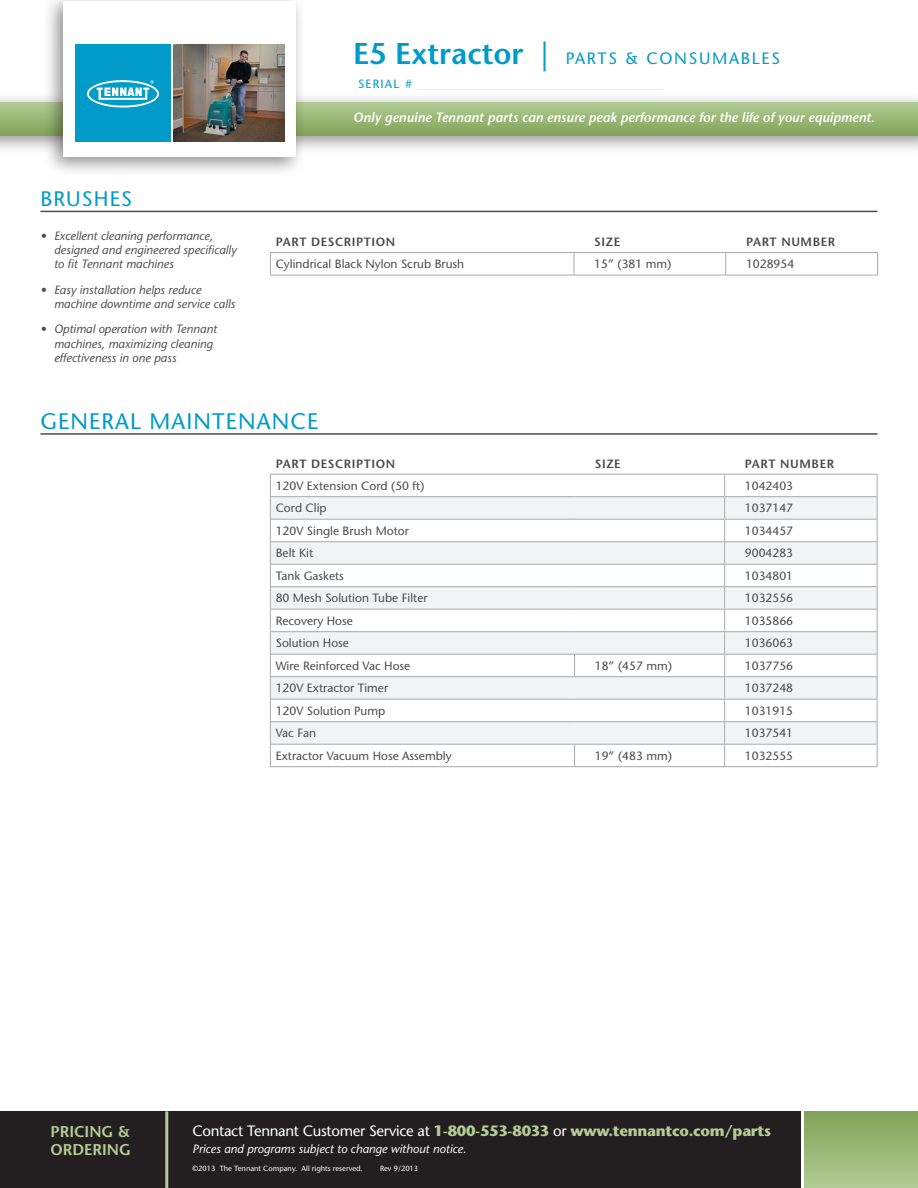
<style>
.page{position:relative;width:918px;height:1188px;background:#fff}
.page>*{position:absolute;margin:0;border:0;box-sizing:border-box;transform-origin:0 0}
.t1{font:22.5px "Stone Sans";letter-spacing:.05em;color:#009bc8}
.t2{font:21px "Stone Sans";letter-spacing:.05em;color:#009bc8}
.t3{font:16.5px "Stone Sans";letter-spacing:.1em;color:#009bc8}
.t4{font:600 15.6px/18px "Stone Sans";color:#b4cc95}
.t5{font:700 15px "Stone Sans";letter-spacing:-.02em;color:#b4cc95}
.t6{font:italic 600 13.5px "Stone Sans";color:#fff}
.t7{font:12px "Stone Sans";color:#4b4c4d}
.t8{font:italic 12px/14.4px "Stone Sans";color:#4b4c4d}
.t9{font:600 12px "Stone Sans";letter-spacing:.05em;color:#4b4c4d}
.t10{font:12px "Stone Sans";letter-spacing:.1em;color:#d7dfda}
.t11{font:italic 12px "Stone Sans";color:#fff}
.t12{font:7.5px "Stone Sans";color:#fff}
.s1{font-weight:600;font-size:30px}
.s2{font-size:30px}
.s3{color:#009bc8}
.s4{font-weight:400;color:#fff}
</style>
<div class="page">
<div style="left:0;top:92px;width:918px;height:63px;background:#231f20;opacity:.5"></div>
<svg style="left:0;top:102px;width:918px;height:33px;background:#99b776"></svg>
<div style="left:43px;top:0;width:263px;height:177px;background:#231f20;opacity:.5"></div>
<div style="left:63px;top:2px;width:232px;height:155px;background:#fff"></div>
<img style="left:174px;top:45px;width:110px;height:97px">
<div style="left:75px;top:45px;width:96px;height:97px;background:#009bc8"></div>
<svg style="left:86px;top:80px;width:74px;height:28px"></svg>
<hr style="left:40px;top:211px;width:838px;height:1px;background:#4b4c4d">
<svg style="left:271px;top:497px;width:606px;height:247px;fill:#f2f3f4"></svg>
<hr style="left:270px;top:496px;width:305px;height:1px;background:#a8a9ad">
<hr style="left:575px;top:496px;width:150px;height:1px;background:#a8a9ad">
<hr style="left:725px;top:496px;width:152px;height:1px;background:#a8a9ad">
<hr style="left:270px;top:519px;width:305px;height:1px;background:#a8a9ad">
<hr style="left:575px;top:519px;width:150px;height:1px;background:#a8a9ad">
<hr style="left:725px;top:519px;width:152px;height:1px;background:#a8a9ad">
<hr style="left:270px;top:541px;width:305px;height:1px;background:#a8a9ad">
<hr style="left:575px;top:541px;width:150px;height:1px;background:#a8a9ad">
<hr style="left:725px;top:541px;width:152px;height:1px;background:#a8a9ad">
<hr style="left:270px;top:564px;width:305px;height:1px;background:#a8a9ad">
<hr style="left:575px;top:564px;width:150px;height:1px;background:#a8a9ad">
<hr style="left:725px;top:564px;width:152px;height:1px;background:#a8a9ad">
<hr style="left:270px;top:586px;width:305px;height:1px;background:#a8a9ad">
<hr style="left:575px;top:586px;width:150px;height:1px;background:#a8a9ad">
<hr style="left:725px;top:586px;width:152px;height:1px;background:#a8a9ad">
<hr style="left:270px;top:609px;width:305px;height:1px;background:#a8a9ad">
<hr style="left:575px;top:609px;width:150px;height:1px;background:#a8a9ad">
<hr style="left:725px;top:609px;width:152px;height:1px;background:#a8a9ad">
<hr style="left:270px;top:631px;width:305px;height:1px;background:#a8a9ad">
<hr style="left:575px;top:631px;width:150px;height:1px;background:#a8a9ad">
<hr style="left:725px;top:631px;width:152px;height:1px;background:#a8a9ad">
<hr style="left:270px;top:654px;width:305px;height:1px;background:#a8a9ad">
<hr style="left:575px;top:654px;width:150px;height:1px;background:#a8a9ad">
<svg style="left:574px;top:655px;width:1px;height:21px"></svg>
<hr style="left:725px;top:654px;width:152px;height:1px;background:#a8a9ad">
<hr style="left:270px;top:676px;width:305px;height:1px;background:#a8a9ad">
<hr style="left:575px;top:676px;width:150px;height:1px;background:#a8a9ad">
<hr style="left:725px;top:676px;width:152px;height:1px;background:#a8a9ad">
<hr style="left:270px;top:699px;width:305px;height:1px;background:#a8a9ad">
<hr style="left:575px;top:699px;width:150px;height:1px;background:#a8a9ad">
<hr style="left:725px;top:699px;width:152px;height:1px;background:#a8a9ad">
<hr style="left:270px;top:721px;width:305px;height:1px;background:#a8a9ad">
<hr style="left:575px;top:721px;width:150px;height:1px;background:#a8a9ad">
<hr style="left:725px;top:721px;width:152px;height:1px;background:#a8a9ad">
<hr style="left:270px;top:744px;width:305px;height:1px;background:#a8a9ad">
<svg style="left:270px;top:475px;width:1px;height:291px"></svg>
<hr style="left:575px;top:744px;width:150px;height:1px;background:#a8a9ad">
<svg style="left:574px;top:745px;width:1px;height:21px"></svg>
<hr style="left:725px;top:744px;width:152px;height:1px;background:#a8a9ad">
<svg style="left:724px;top:475px;width:1px;height:291px"></svg>
<svg style="left:877px;top:475px;width:1px;height:291px"></svg>
<hr style="left:270px;top:766px;width:305px;height:1px;background:#a8a9ad">
<hr style="left:575px;top:766px;width:150px;height:1px;background:#a8a9ad">
<hr style="left:725px;top:766px;width:152px;height:1px;background:#a8a9ad">
<hr style="left:270px;top:474px;width:305px;height:1px;background:#a8a9ad">
<hr style="left:575px;top:474px;width:150px;height:1px;background:#a8a9ad">
<hr style="left:725px;top:474px;width:152px;height:1px;background:#a8a9ad">
<hr style="left:40px;top:433px;width:838px;height:2px;background:#4b4c4d">
<svg style="left:270px;top:253px;width:1px;height:22px"></svg>
<svg style="left:574px;top:253px;width:1px;height:22px"></svg>
<svg style="left:725px;top:253px;width:1px;height:22px"></svg>
<svg style="left:877px;top:253px;width:1px;height:22px"></svg>
<hr style="left:270px;top:275px;width:304px;height:1px;background:#a8a9ad">
<hr style="left:574px;top:275px;width:152px;height:1px;background:#a8a9ad">
<hr style="left:726px;top:275px;width:152px;height:1px;background:#a8a9ad">
<hr style="left:270px;top:252px;width:304px;height:1px;background:#a8a9ad">
<hr style="left:574px;top:252px;width:152px;height:1px;background:#a8a9ad">
<hr style="left:726px;top:252px;width:152px;height:1px;background:#a8a9ad">
<div style="left:0;top:1111px;width:803px;height:77px;background:#231f20"></div>
<div style="left:803px;top:1111px;width:115px;height:77px;background:linear-gradient(to bottom,#7fa357,#b3cb94)"></div>
<hr style="left:165px;top:1111px;width:3px;height:77px;background:#b4cc95">
<hr style="left:801px;top:1103px;width:3px;height:85px;background:#fff">
<p class="t2" style="left:40px;top:186px;width:93px">BRUSHES</p>
<p class="t8" style="left:54px;top:228px;width:184px;text-indent:-14px">• Excellent cleaning performance, designed and engineered specifically to fit Tennant machines</p>
<p class="t8" style="left:54px;top:282px;width:183px;text-indent:-14px">• Easy installation helps reduce machine downtime and service calls</p>
<p class="t8" style="left:54px;top:322px;width:165px;text-indent:-14px">• Optimal operation with Tennant machines, maximizing cleaning effectiveness in one pass</p>
<p class="t3" style="left:353px;top:49px;width:428px"><span class="s1">E5 Extractor</span> <span class="s2">|</span> PARTS &amp; CONSUMABLES</p>
<p class="t10" style="left:358px;top:77px;width:307px"><span class="s3">SERIAL #</span> _________________________________________</p>
<p class="t6" style="left:353px;top:109px;width:523px">Only genuine Tennant parts can ensure peak performance for the life of your equipment.</p>
<p class="t9" style="left:276px;top:234px;width:121px">PART DESCRIPTION</p>
<p class="t9" style="left:594px;top:234px;width:27px">SIZE</p>
<p class="t9" style="left:746px;top:234px;width:91px">PART NUMBER</p>
<p class="t7" style="left:276px;top:257px;width:190px">Cylindrical Black Nylon Scrub Brush</p>
<p class="t7" style="left:594px;top:257px;width:79px">15” (381 mm)</p>
<p class="t7" style="left:746px;top:257px;width:50px">1028954</p>
<p class="t1" style="left:40px;top:408px;width:279px">GENERAL MAINTENANCE</p>
<p class="t9" style="left:276px;top:456px;width:121px">PART DESCRIPTION</p>
<p class="t9" style="left:595px;top:456px;width:27px">SIZE</p>
<p class="t9" style="left:745px;top:456px;width:91px">PART NUMBER</p>
<p class="t7" style="left:276px;top:479px;width:150px">120V Extension Cord (50 ft)</p>
<p class="t7" style="left:745px;top:479px;width:50px">1042403</p>
<p class="t7" style="left:276px;top:501px;width:52px">Cord Clip</p>
<p class="t7" style="left:745px;top:501px;width:50px">1037147</p>
<p class="t7" style="left:276px;top:524px;width:135px">120V Single Brush Motor</p>
<p class="t7" style="left:745px;top:524px;width:50px">1034457</p>
<p class="t7" style="left:276px;top:546px;width:39px">Belt Kit</p>
<p class="t7" style="left:745px;top:546px;width:50px">9004283</p>
<p class="t7" style="left:276px;top:569px;width:70px">Tank Gaskets</p>
<p class="t7" style="left:745px;top:569px;width:50px">1034801</p>
<p class="t7" style="left:276px;top:591px;width:153px">80 Mesh Solution Tube Filter</p>
<p class="t7" style="left:745px;top:591px;width:50px">1032556</p>
<p class="t7" style="left:276px;top:614px;width:79px">Recovery Hose</p>
<p class="t7" style="left:745px;top:614px;width:50px">1035866</p>
<p class="t7" style="left:276px;top:636px;width:75px">Solution Hose</p>
<p class="t7" style="left:745px;top:636px;width:50px">1036063</p>
<p class="t7" style="left:276px;top:659px;width:136px">Wire Reinforced Vac Hose</p>
<p class="t7" style="left:595px;top:659px;width:79px">18” (457 mm)</p>
<p class="t7" style="left:745px;top:659px;width:50px">1037756</p>
<p class="t7" style="left:276px;top:681px;width:114px">120V Extractor Timer</p>
<p class="t7" style="left:745px;top:681px;width:50px">1037248</p>
<p class="t7" style="left:276px;top:704px;width:111px">120V Solution Pump</p>
<p class="t7" style="left:745px;top:704px;width:50px">1031915</p>
<p class="t7" style="left:276px;top:726px;width:42px">Vac Fan</p>
<p class="t7" style="left:745px;top:726px;width:50px">1037541</p>
<p class="t7" style="left:276px;top:749px;width:177px">Extractor Vacuum Hose Assembly</p>
<p class="t7" style="left:595px;top:749px;width:79px">19” (483 mm)</p>
<p class="t7" style="left:745px;top:749px;width:50px">1032555</p>
<p class="t4" style="left:51px;top:1123px;width:82px">PRICING &amp;<br>ORDERING</p>
<p class="t5" style="left:192px;top:1121px;width:580px"><span class="s4">Contact Tennant Customer Service at</span> 1-800-553-8033 <span class="s4">or</span> www.tennantco.com/parts</p>
<p class="t11" style="left:192px;top:1141px;width:276px">Prices and programs subject to change without notice.</p>
<p class="t12" style="left:192px;top:1164px;width:172px">©2013 The Tennant Company. All rights reserved.</p>
<p class="t12" style="left:380px;top:1164px;width:40px">Rev 9/2013</p>
</div>
